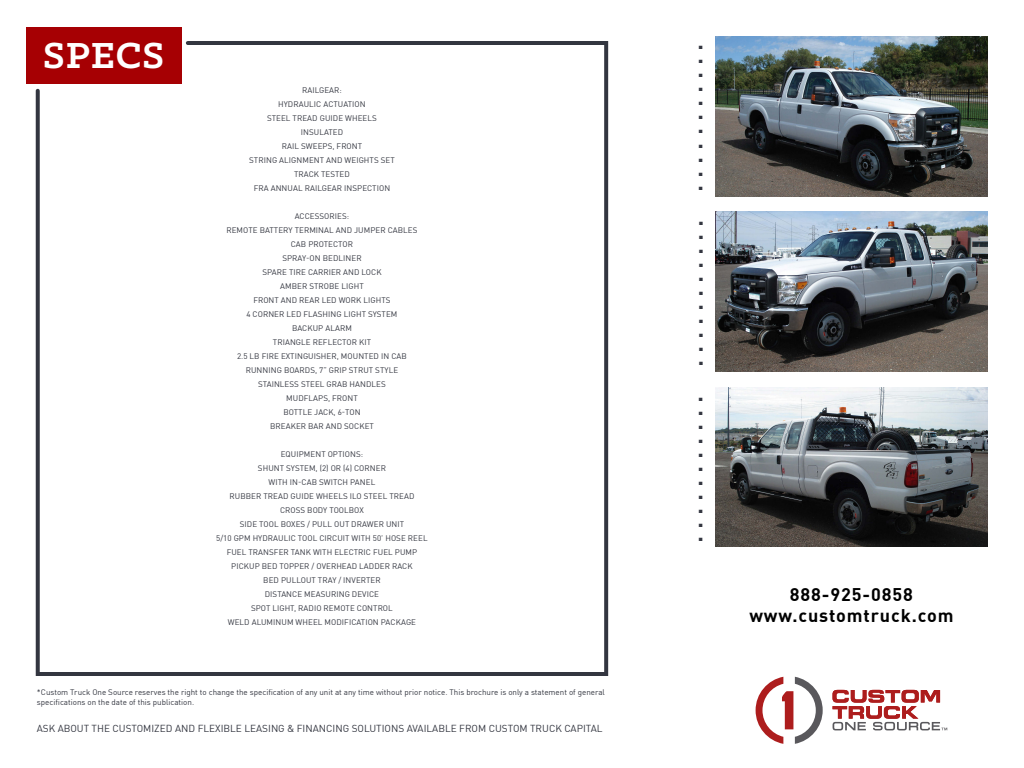
<style>
.page{position:relative;width:1024px;height:768px;background:#fff}
.page>*{position:absolute;margin:0;border:0;box-sizing:border-box;transform-origin:0 0}
.t1{font:700 41px "Klinic Slab";letter-spacing:.025em;color:#fff}
.t2{font:700 23px "DIN Pro";color:#333640}
.t3{font:700 18px "DIN Pro";letter-spacing:.05em;color:#000}
.t4{font:10px "DIN Pro";color:#333640}
.t5{font:8px/9.6px "DIN Pro";letter-spacing:.01em;color:#333640}
</style>
<div class="page">
<img style="left:716px;top:36px;width:272px;height:160px">
<img style="left:716px;top:212px;width:272px;height:159px">
<img style="left:716px;top:387px;width:272px;height:160px">
<div style="left:26px;top:27px;width:156px;height:57px;background:#a60003"></div>
<svg style="left:35px;top:41px;width:574px;height:635px"></svg>
<svg style="left:756px;top:677px;width:67px;height:67px"></svg>
<svg style="left:833px;top:690px;width:114px;height:40px"></svg>
<p class="t1" style="left:43px;top:28px;width:123px">SPECS</p>
<p class="t5" style="left:302px;top:85px;width:41px">RAILGEAR:</p>
<p class="t5" style="left:278px;top:99px;width:89px">HYDRAULIC ACTUATION</p>
<p class="t5" style="left:267px;top:113px;width:111px">STEEL TREAD GUIDE WHEELS</p>
<p class="t5" style="left:301px;top:127px;width:44px">INSULATED</p>
<p class="t5" style="left:282px;top:141px;width:82px">RAIL SWEEPS, FRONT</p>
<p class="t5" style="left:249px;top:155px;width:147px">STRING ALIGNMENT AND WEIGHTS SET</p>
<p class="t5" style="left:294px;top:169px;width:57px">TRACK TESTED</p>
<p class="t5" style="left:254px;top:183px;width:138px">FRA ANNUAL RAILGEAR INSPECTION</p>
<p class="t5" style="left:295px;top:211px;width:56px">ACCESSORIES:</p>
<p class="t5" style="left:226px;top:225px;width:193px">REMOTE BATTERY TERMINAL AND JUMPER CABLES</p>
<p class="t5" style="left:291px;top:239px;width:64px">CAB PROTECTOR</p>
<p class="t5" style="left:282px;top:253px;width:81px">SPRAY-ON BEDLINER</p>
<p class="t5" style="left:262px;top:267px;width:121px">SPARE TIRE CARRIER AND LOCK</p>
<p class="t5" style="left:280px;top:281px;width:85px">AMBER STROBE LIGHT</p>
<p class="t5" style="left:253px;top:295px;width:139px">FRONT AND REAR LED WORK LIGHTS</p>
<p class="t5" style="left:246px;top:309px;width:153px">4 CORNER LED FLASHING LIGHT SYSTEM</p>
<p class="t5" style="left:292px;top:323px;width:61px">BACKUP ALARM</p>
<p class="t5" style="left:273px;top:337px;width:100px">TRIANGLE REFLECTOR KIT</p>
<p class="t5" style="left:237px;top:351px;width:171px">2.5 LB FIRE EXTINGUISHER, MOUNTED IN CAB</p>
<p class="t5" style="left:246px;top:365px;width:154px">RUNNING BOARDS, 7” GRIP STRUT STYLE</p>
<p class="t5" style="left:258px;top:379px;width:129px">STAINLESS STEEL GRAB HANDLES</p>
<p class="t5" style="left:286px;top:393px;width:73px">MUDFLAPS, FRONT</p>
<p class="t5" style="left:283px;top:407px;width:79px">BOTTLE JACK, 6-TON</p>
<p class="t5" style="left:270px;top:421px;width:105px">BREAKER BAR AND SOCKET</p>
<p class="t5" style="left:281px;top:449px;width:84px">EQUIPMENT OPTIONS:</p>
<p class="t5" style="left:258px;top:463px;width:130px">SHUNT SYSTEM, (2) OR (4) CORNER</p>
<p class="t5" style="left:269px;top:477px;width:108px">WITH IN-CAB SWITCH PANEL</p>
<p class="t5" style="left:230px;top:491px;width:186px">RUBBER TREAD GUIDE WHEELS ILO STEEL TREAD</p>
<p class="t5" style="left:280px;top:505px;width:85px">CROSS BODY TOOLBOX</p>
<p class="t5" style="left:240px;top:519px;width:166px">SIDE TOOL BOXES / PULL OUT DRAWER UNIT</p>
<p class="t5" style="left:216px;top:533px;width:213px">5/10 GPM HYDRAULIC TOOL CIRCUIT WITH 50’ HOSE REEL</p>
<p class="t5" style="left:227px;top:547px;width:192px">FUEL TRANSFER TANK WITH ELECTRIC FUEL PUMP</p>
<p class="t5" style="left:231px;top:561px;width:183px">PICKUP BED TOPPER / OVERHEAD LADDER RACK</p>
<p class="t5" style="left:263px;top:575px;width:119px">BED PULLOUT TRAY / INVERTER</p>
<p class="t5" style="left:265px;top:589px;width:116px">DISTANCE MEASURING DEVICE</p>
<p class="t5" style="left:251px;top:603px;width:143px">SPOT LIGHT, RADIO REMOTE CONTROL</p>
<p class="t5" style="left:228px;top:617px;width:190px">WELD ALUMINUM WHEEL MODIFICATION PACKAGE</p>
<p class="t5" style="left:37px;top:687px;width:569px">*Custom Truck One Source reserves the right to change the specification of any unit at any time without prior notice. This brochure is only a statement of general specifications on the date of this publication.</p>
<p class="t4" style="left:37px;top:721px;width:567px">ASK ABOUT THE CUSTOMIZED AND FLEXIBLE LEASING &amp; FINANCING SOLUTIONS AVAILABLE FROM CUSTOM TRUCK CAPITAL</p>
<p class="t2" style="left:697px;top:23px;width:8px">.</p>
<p class="t2" style="left:697px;top:37px;width:8px">.</p>
<p class="t2" style="left:697px;top:51px;width:8px">.</p>
<p class="t2" style="left:697px;top:65px;width:8px">.</p>
<p class="t2" style="left:697px;top:79px;width:8px">.</p>
<p class="t2" style="left:697px;top:93px;width:8px">.</p>
<p class="t2" style="left:697px;top:107px;width:8px">.</p>
<p class="t2" style="left:697px;top:121px;width:8px">.</p>
<p class="t2" style="left:697px;top:135px;width:8px">.</p>
<p class="t2" style="left:697px;top:149px;width:8px">.</p>
<p class="t2" style="left:697px;top:163px;width:8px">.</p>
<p class="t2" style="left:698px;top:199px;width:8px">.</p>
<p class="t2" style="left:698px;top:213px;width:8px">.</p>
<p class="t2" style="left:698px;top:227px;width:8px">.</p>
<p class="t2" style="left:698px;top:241px;width:8px">.</p>
<p class="t2" style="left:698px;top:255px;width:8px">.</p>
<p class="t2" style="left:698px;top:269px;width:8px">.</p>
<p class="t2" style="left:698px;top:283px;width:8px">.</p>
<p class="t2" style="left:698px;top:297px;width:8px">.</p>
<p class="t2" style="left:698px;top:311px;width:8px">.</p>
<p class="t2" style="left:698px;top:325px;width:8px">.</p>
<p class="t2" style="left:698px;top:339px;width:8px">.</p>
<p class="t2" style="left:697px;top:374px;width:8px">.</p>
<p class="t2" style="left:697px;top:388px;width:8px">.</p>
<p class="t2" style="left:697px;top:402px;width:8px">.</p>
<p class="t2" style="left:697px;top:416px;width:8px">.</p>
<p class="t2" style="left:697px;top:430px;width:8px">.</p>
<p class="t2" style="left:697px;top:444px;width:8px">.</p>
<p class="t2" style="left:697px;top:458px;width:8px">.</p>
<p class="t2" style="left:697px;top:472px;width:8px">.</p>
<p class="t2" style="left:697px;top:486px;width:8px">.</p>
<p class="t2" style="left:697px;top:500px;width:8px">.</p>
<p class="t2" style="left:697px;top:514px;width:8px">.</p>
<p class="t3" style="left:790px;top:580px;width:124px">888-925-0858</p>
<p class="t3" style="left:749px;top:602px;width:206px">www.customtruck.com</p>
</div>
